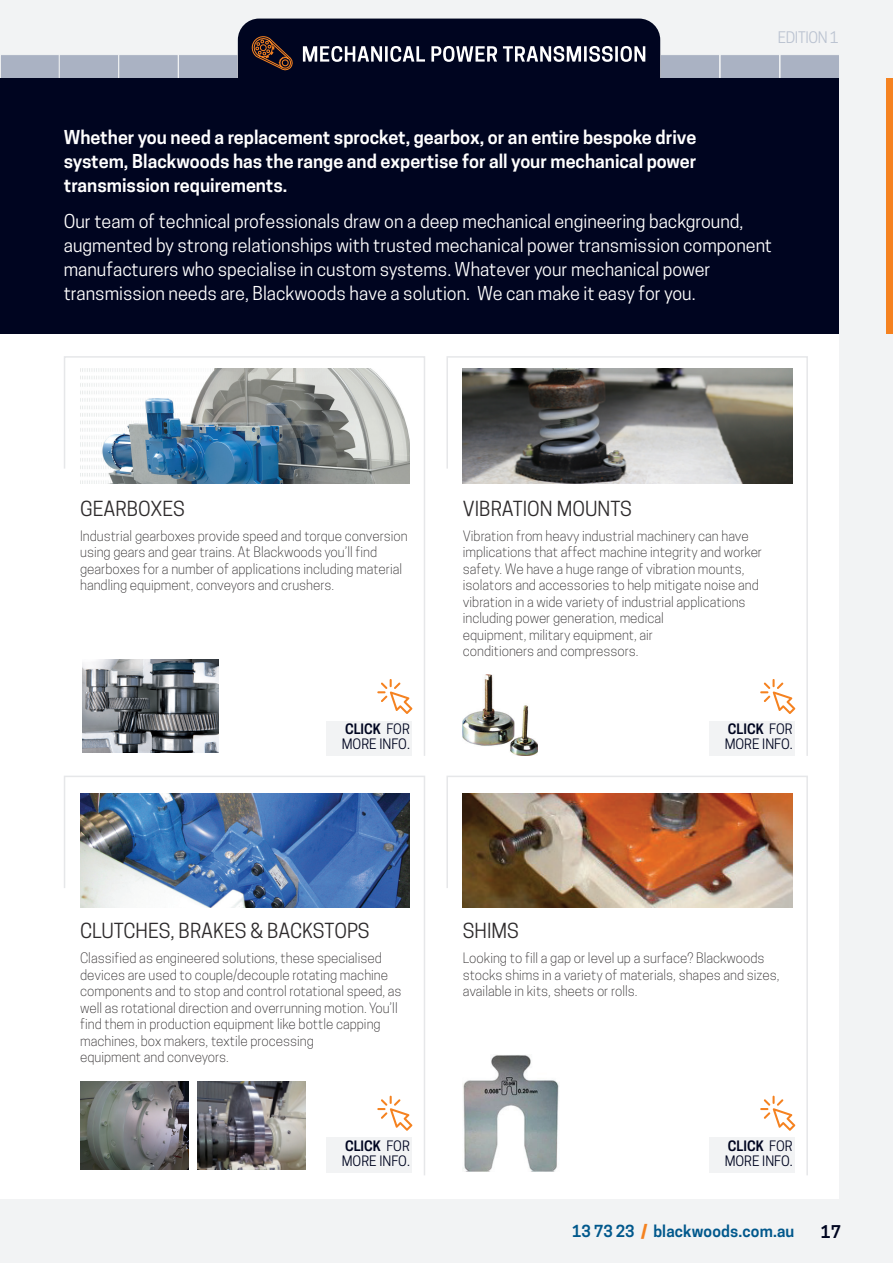
<style>
.page{position:relative;width:893px;height:1263px;background:#f2f3f4}
.page>*{position:absolute;margin:0;border:0;box-sizing:border-box;transform-origin:0 0}
.t1{font:19.5px "Cooper Hewitt";color:#2e2b2c}
.t2{font:18px/24px "Cooper Hewitt";color:#fff}
.t3{font:600 18px/24px "Cooper Hewitt";color:#fff;text-align:justify}
.t4{font:600 16.5px "Cooper Hewitt";color:#000520}
.t5{font:600 15.6px "Cooper Hewitt";letter-spacing:.01em;color:#01588c}
.t6{font:15px "Cooper Hewitt";letter-spacing:-.025em;color:#bbc3d1}
.t7{font:300 13.5px/16.5px "Cooper Hewitt";color:#2e2b2c}
.t8{font:13.5px/15px "Cooper Hewitt";color:#000520}
.s1{font-weight:600}
.s2{font-weight:800;color:#f58220}
</style>
<div class="page">
<div style="left:0;top:64px;width:839px;height:1135px;background:#fff"></div>
<div style="left:780px;top:54px;width:60px;height:30px;background:#aab2c3;border:1px solid #f2f3f4"></div>
<div style="left:0;top:54px;width:60px;height:30px;background:#aab2c3;border:1px solid #f2f3f4"></div>
<div style="left:59px;top:54px;width:60px;height:30px;background:#aab2c3;border:1px solid #f2f3f4"></div>
<div style="left:118px;top:54px;width:61px;height:30px;background:#aab2c3;border:1px solid #f2f3f4"></div>
<div style="left:178px;top:54px;width:60px;height:30px;background:#aab2c3;border:1px solid #f2f3f4"></div>
<div style="left:660px;top:54px;width:60px;height:30px;background:#aab2c3;border:1px solid #f2f3f4"></div>
<div style="left:720px;top:54px;width:60px;height:30px;background:#aab2c3;border:1px solid #f2f3f4"></div>
<div style="left:887px;top:79px;width:6px;height:255px;background:#f58220"></div>
<svg style="left:238px;top:19px;width:422px;height:60px;background:#1d2036"></svg>
<div style="left:0;top:79px;width:839px;height:255px;background:#000520"></div>
<svg style="left:64px;top:356px;width:361px;height:400px"></svg>
<img style="left:64px;top:776px;width:361px;height:399px">
<svg style="left:446px;top:356px;width:362px;height:400px"></svg>
<svg style="left:446px;top:776px;width:362px;height:399px"></svg>
<div style="left:326px;top:1138px;width:86px;height:34px;background:#f2f3f4"></div>
<div style="left:326px;top:721px;width:86px;height:34px;background:#f2f3f4"></div>
<div style="left:709px;top:1138px;width:86px;height:34px;background:#f2f3f4"></div>
<div style="left:709px;top:721px;width:86px;height:34px;background:#f2f3f4"></div>
<svg style="left:377px;top:1096px;width:35px;height:35px"></svg>
<svg style="left:377px;top:679px;width:35px;height:35px"></svg>
<svg style="left:760px;top:1096px;width:35px;height:35px"></svg>
<svg style="left:760px;top:679px;width:35px;height:35px"></svg>
<p class="t6" style="left:778px;top:29px;width:63px">EDITION 1</p>
<h2 class="t3" style="left:64px;top:125px;width:634px">Whether you need a replacement sprocket, gearbox, or an entire bespoke drive system, Blackwoods has the range and expertise for all your mechanical power transmission requirements.</h2>
<p class="t2" style="left:64px;top:210px;width:710px">Our team of technical professionals draw on a deep mechanical engineering background, augmented by strong relationships with trusted mechanical power transmission component manufacturers who specialise in custom systems. Whatever your mechanical power transmission needs are, Blackwoods have a solution. We can make it easy for you.</p>
<h1 class="t1" style="left:80px;top:497px;width:106px">GEARBOXES</h1>
<p class="t7" style="left:80px;top:527px;width:329px">Industrial gearboxes provide speed and torque conversion using gears and gear trains. At Blackwoods you’ll find gearboxes for a number of applications including material handling equipment, conveyors and crushers.</p>
<p class="t8" style="left:342px;top:721px;width:70px"><span class="s1">CLICK</span> FOR<br>MORE INFO.</p>
<h1 class="t1" style="left:463px;top:497px;width:170px">VIBRATION MOUNTS</h1>
<p class="t7" style="left:463px;top:527px;width:301px">Vibration from heavy industrial machinery can have implications that affect machine integrity and worker safety. We have a huge range of vibration mounts, isolators and accessories to help mitigate noise and vibration in a wide variety of industrial applications including power generation, medical<br>equipment, military equipment, air<br>conditioners and compressors.</p>
<p class="t8" style="left:725px;top:721px;width:70px"><span class="s1">CLICK</span> FOR<br>MORE INFO.</p>
<h1 class="t1" style="left:80px;top:919px;width:291px">CLUTCHES, BRAKES &amp; BACKSTOPS</h1>
<p class="t7" style="left:80px;top:950px;width:323px">Classified as engineered solutions, these specialised devices are used to couple/decouple rotating machine components and to stop and control rotational speed, as well as rotational direction and overrunning motion. You’ll find them in production equipment like bottle capping machines, box makers, textile processing<br>equipment and conveyors.</p>
<p class="t8" style="left:342px;top:1138px;width:70px"><span class="s1">CLICK</span> FOR<br>MORE INFO.</p>
<h1 class="t1" style="left:463px;top:919px;width:58px">SHIMS</h1>
<p class="t7" style="left:463px;top:950px;width:318px">Looking to fill a gap or level up a surface? Blackwoods stocks shims in a variety of materials, shapes and sizes, available in kits, sheets or rolls.</p>
<p class="t8" style="left:725px;top:1138px;width:70px"><span class="s1">CLICK</span> FOR<br>MORE INFO.</p>
<p class="t5" style="left:572px;top:1222px;width:224px">13 73 23 <span class="s2">/</span> blackwoods.com.au</p>
<p class="t4" style="left:821px;top:1221px;width:21px">17</p>
</div>
